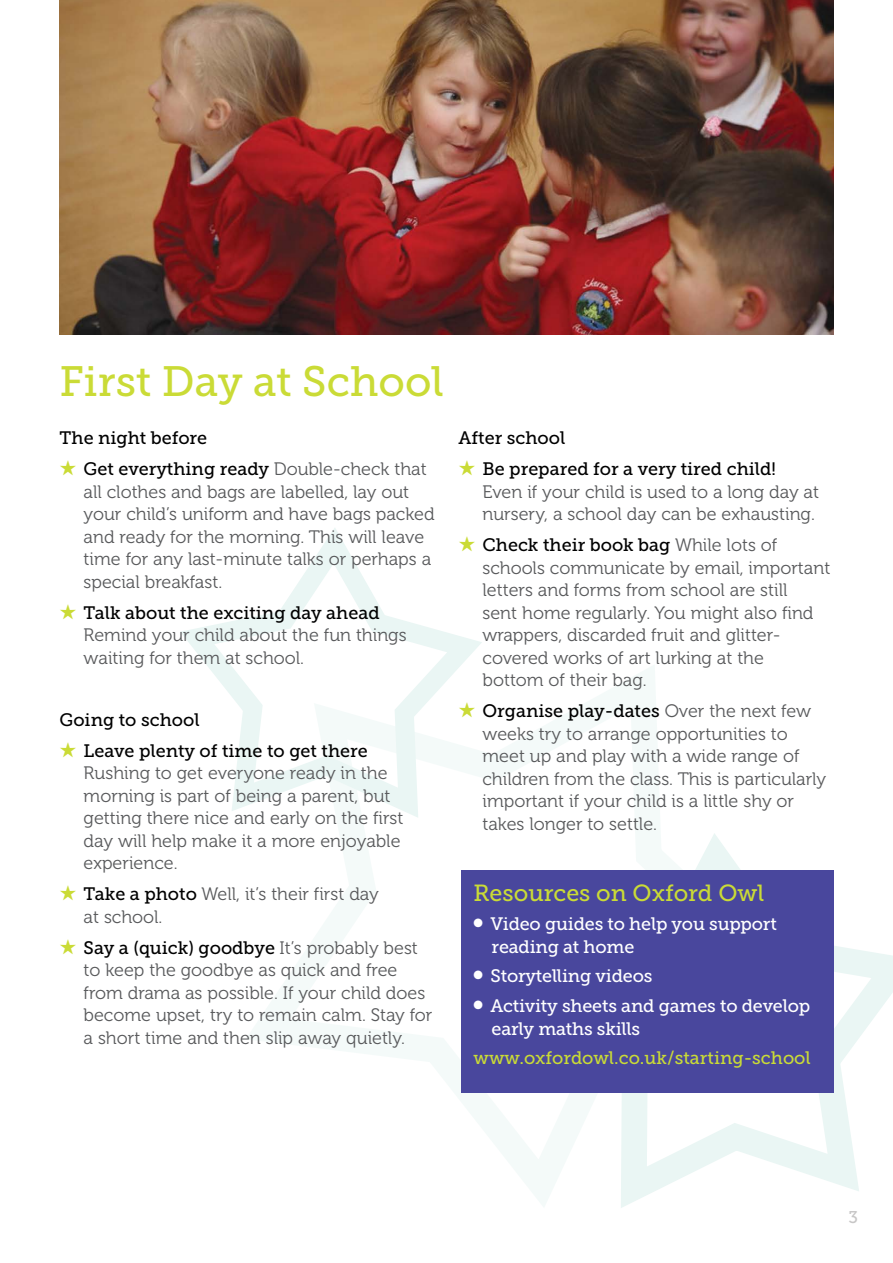
<style>
.page{position:relative;width:893px;height:1263px;background:#fff}
.page>*{position:absolute;margin:0;border:0;box-sizing:border-box;transform-origin:0 0}
.t1{font:42.3px "Museo Slab 500";color:#cadb36}
.t2{font:23.25px "Museo Slab 500";color:#cadb36}
.t3{font:18px/22.5px "Museo 300";color:#58595b}
.t4{font:18px "Museo Slab 500";color:#000}
.t5{font:18px/23.2px "Museo Slab 500";letter-spacing:-.01em;color:#fff}
.t6{font:18px "Museo Slab 500";color:#cadb36}
.t7{font:16.95px "Museo Slab 500";color:#c7c6c6}
.s1{color:#cadb36}
.s2{font-family:"Museo 300";color:#58595b}
.s3{font-family:"Museo Slab 500";color:#000}
</style>
<div class="page">
<svg style="left:247px;top:665px;width:413px;height:494px"></svg>
<svg style="left:181px;top:528px;width:311px;height:305px"></svg>
<svg style="left:507px;top:822px;width:386px;height:386px"></svg>
<img style="left:60px;top:0;width:773px;height:334px">
<div style="left:461px;top:870px;width:372px;height:223px;background:#49479d"></div>
<h1 class="t1" style="left:60px;top:358px;width:386px">First Day at School</h1>
<p class="t4" style="left:60px;top:428px;width:149px">The night before</p>
<p class="t4" style="left:60px;top:459px;width:369px"><span class="s1">★</span> Get everything ready <span class="s2">Double-check that</span></p>
<p class="t3" style="left:84px;top:481px;width:352px">all clothes and bags are labelled, lay out your child’s uniform and have bags packed and ready for the morning. This will leave time for any last-minute talks or perhaps a special breakfast.</p>
<p class="t4" style="left:60px;top:602px;width:322px"><span class="s1">★</span> Talk about the exciting day ahead</p>
<p class="t3" style="left:84px;top:624px;width:325px">Remind your child about the fun things waiting for them at school.</p>
<p class="t4" style="left:60px;top:709px;width:142px">Going to school</p>
<p class="t4" style="left:60px;top:740px;width:310px"><span class="s1">★</span> Leave plenty of time to get there</p>
<p class="t3" style="left:84px;top:762px;width:321px">Rushing to get everyone ready in the morning is part of being a parent, but getting there nice and early on the first day will help make it a more enjoyable experience.</p>
<p class="t3" style="left:84px;top:883px;width:297px;text-indent:-24px"><span class="s1">★</span> <span class="s3">Take a photo</span> Well, it’s their first day at school.</p>
<p class="t4" style="left:60px;top:937px;width:360px"><span class="s1">★</span> Say a (quick) goodbye <span class="s2">It’s probably best</span></p>
<p class="t3" style="left:84px;top:959px;width:350px">to keep the goodbye as quick and free from drama as possible. If your child does become upset, try to remain calm. Stay for a short time and then slip away quietly.</p>
<p class="t4" style="left:458px;top:428px;width:108px">After school</p>
<p class="t4" style="left:458px;top:459px;width:319px"><span class="s1">★</span> Be prepared for a very tired child!</p>
<p class="t3" style="left:482px;top:481px;width:338px">Even if your child is used to a long day at nursery, a school day can be exhausting.</p>
<p class="t4" style="left:458px;top:535px;width:320px"><span class="s1">★</span> Check their book bag <span class="s2">While lots of</span></p>
<p class="t3" style="left:482px;top:557px;width:349px">schools communicate by email, important letters and forms from school are still<br>sent home regularly. You might also find wrappers, discarded fruit and glitter&shy;covered works of art lurking at the<br>bottom of their bag.</p>
<p class="t4" style="left:458px;top:701px;width:354px"><span class="s1">★</span> Organise play-dates <span class="s2">Over the next few</span></p>
<p class="t3" style="left:482px;top:723px;width:345px">weeks try to arrange opportunities to meet up and play with a wide range of children from the class. This is particularly important if your child is a little shy or takes longer to settle.</p>
<p class="t2" style="left:474px;top:879px;width:292px">Resources on Oxford Owl</p>
<p class="t5" style="left:492px;top:912px;width:287px;text-indent:-18px">● Video guides to help you support reading at home</p>
<p class="t5" style="left:474px;top:964px;width:180px">● Storytelling videos</p>
<p class="t5" style="left:492px;top:994px;width:320px;text-indent:-18px">● Activity sheets and games to develop early maths skills</p>
<p class="t6" style="left:474px;top:1048px;width:339px">www.oxfordowl.co.uk/starting-school</p>
<p class="t7" style="left:848px;top:1208px;width:11px">3</p>
</div>
